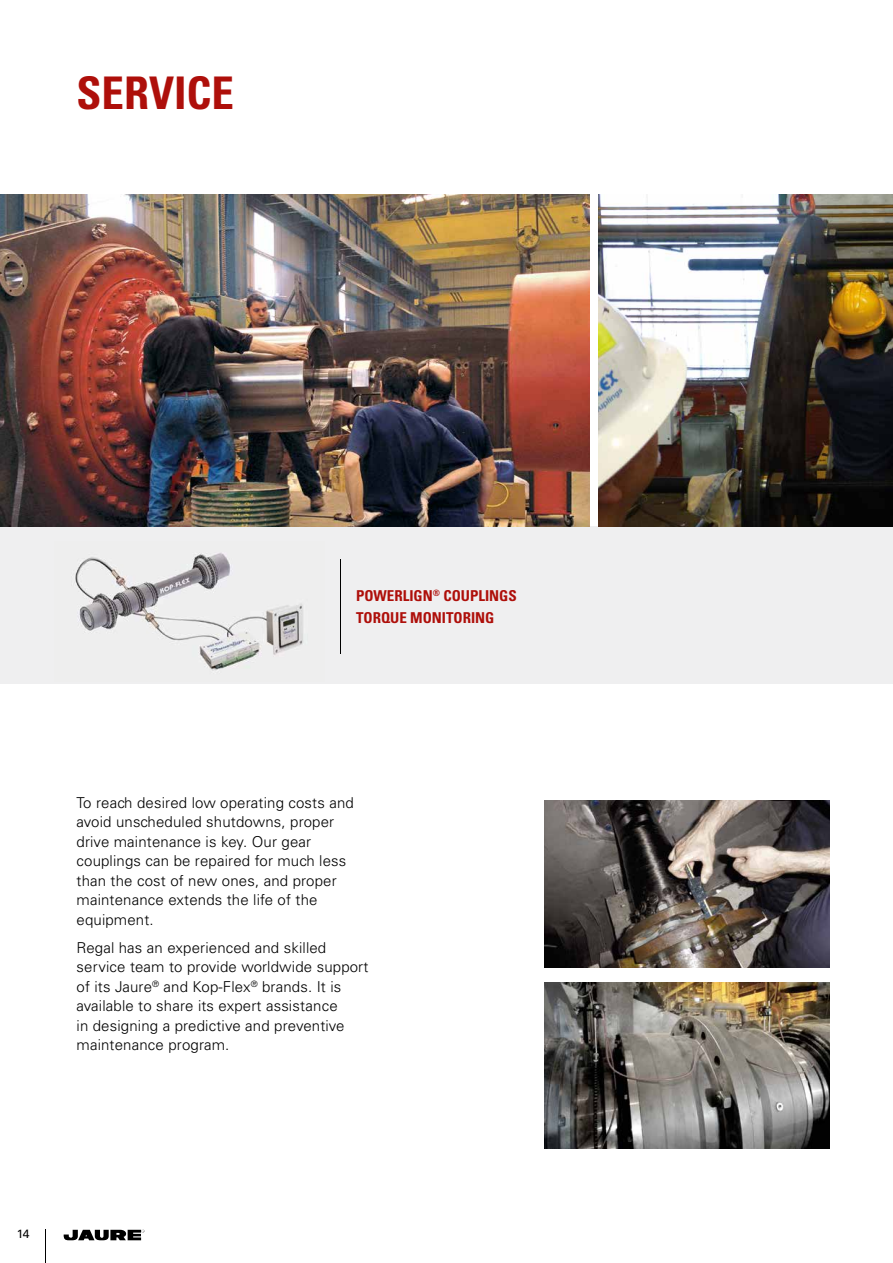
<style>
.page{position:relative;width:893px;height:1263px;background:#fff}
.page>*{position:absolute;margin:0;border:0;box-sizing:border-box;transform-origin:0 0}
.t1{font:700 condensed 45px "Univers LT Std";color:#ae0f0a}
.t2{font:300 15px/19.5px "Univers LT Std";letter-spacing:.01em;color:#000}
.t3{font:700 condensed 15px/22.2px "Univers LT Std";color:#ae0f0a}
.t4{font:12px "Univers LT Std";color:#000}
</style>
<div class="page">
<div style="left:0;top:526px;width:893px;height:157px;background:#efeff0"></div>
<img style="left:0;top:194px;width:590px;height:332px">
<img style="left:598px;top:194px;width:295px;height:332px">
<img style="left:544px;top:801px;width:285px;height:166px">
<img style="left:544px;top:982px;width:285px;height:166px">
<img style="left:75px;top:553px;width:228px;height:118px">
<hr style="left:340px;top:559px;width:1px;height:95px;background:#000">
<hr style="left:45px;top:1230px;width:1px;height:33px;background:#000">
<svg style="left:63px;top:1230px;width:81px;height:10px"></svg>
<h1 class="t1" style="left:77px;top:66px;width:159px">SERVICE</h1>
<p class="t3" style="left:356px;top:584px;width:162px">POWERLIGN<sup>®</sup> COUPLINGS<br>TORQUE MONITORING</p>
<p class="t2" style="left:77px;top:792px;width:279px">To reach desired low operating costs and avoid unscheduled shutdowns, proper drive maintenance is key. Our gear couplings can be repaired for much less than the cost of new ones, and proper maintenance extends the life of the equipment.</p>
<p class="t2" style="left:77px;top:937px;width:293px">Regal has an experienced and skilled service team to provide worldwide support of its Jaure<sup>®</sup> and Kop-Flex<sup>®</sup> brands. It is available to share its expert assistance<br>in designing a predictive and preventive maintenance program.</p>
<p class="t4" style="left:17px;top:1227px;width:14px">14</p>
</div>
